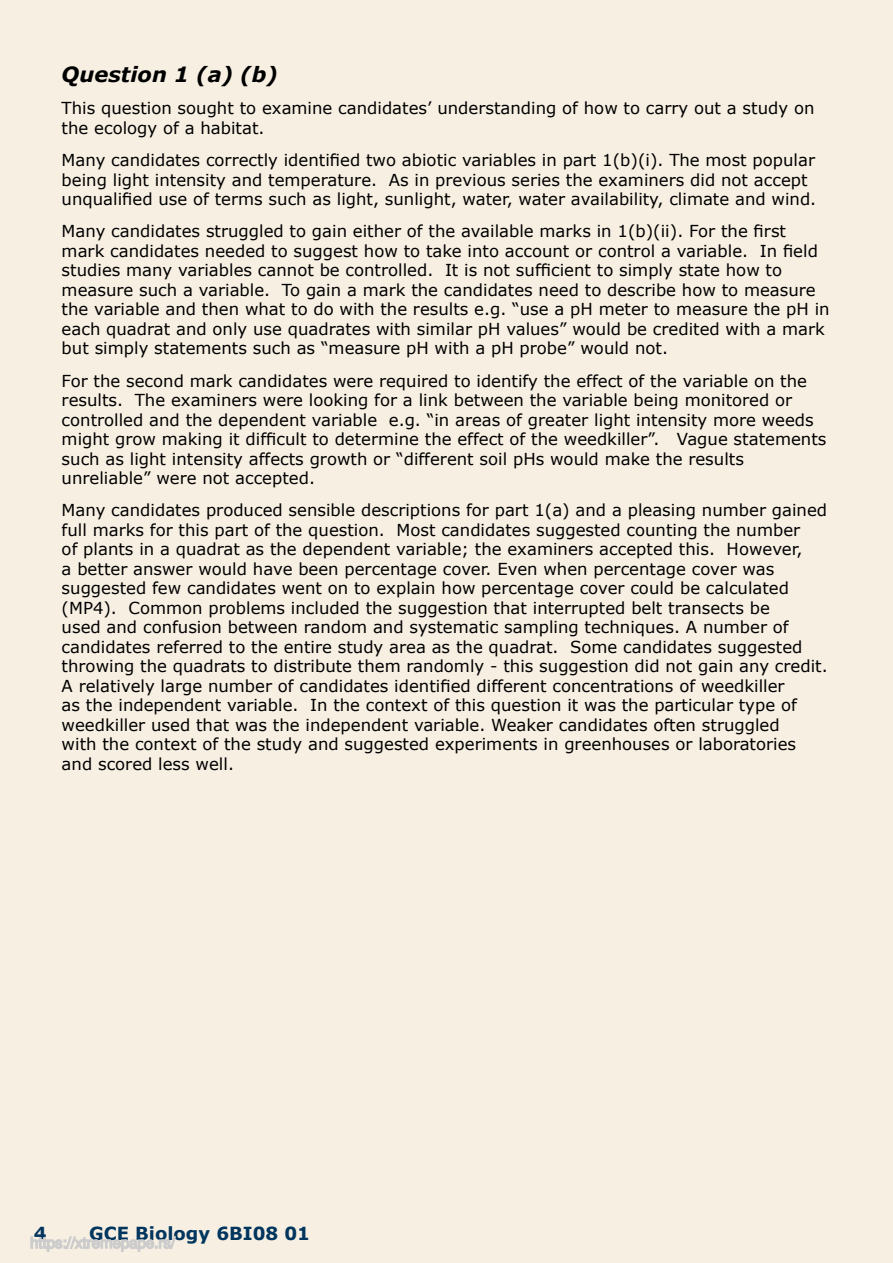
<style>
.page{position:relative;width:893px;height:1263px;background:#f7efe2}
.page>*{position:absolute;margin:0;border:0;box-sizing:border-box;transform-origin:0 0}
.t1{font:italic 700 21px "Verdana";color:#000}
.t2{font:700 18px "Verdana";color:#00355e}
.t3{font:16.5px/19.5px "Verdana";color:#000}
</style>
<div class="page">
<svg style="left:30px;top:1236px;width:146px;height:16px"></svg>
<p class="t1" style="left:62px;top:66px;width:218px">Question 1 (a) (b)</p>
<p class="t3" style="left:62px;top:98px;width:754px">This question sought to examine candidates’ understanding of how to carry out a study on the ecology of a habitat.</p>
<p class="t3" style="left:62px;top:150px;width:756px">Many candidates correctly identified two abiotic variables in part 1(b)(i). The most popular being light intensity and temperature. As in previous series the examiners did not accept unqualified use of terms such as light, sunlight, water, water availability, climate and wind.</p>
<p class="t3" style="left:62px;top:221px;width:769px">Many candidates struggled to gain either of the available marks in 1(b)(ii). For the first mark candidates needed to suggest how to take into account or control a variable. In field studies many variables cannot be controlled. It is not sufficient to simply state how to measure such a variable. To gain a mark the candidates need to describe how to measure the variable and then what to do with the results e.g. “use a pH meter to measure the pH in each quadrat and only use quadrates with similar pH values” would be credited with a mark but simply statements such as “measure pH with a pH probe” would not.</p>
<p class="t3" style="left:62px;top:370px;width:766px">For the second mark candidates were required to identify the effect of the variable on the results. The examiners were looking for a link between the variable being monitored or controlled and the dependent variable e.g. “in areas of greater light intensity more weeds might grow making it difficult to determine the effect of the weedkiller”. Vague statements such as light intensity affects growth or “different soil pHs would make the results unreliable” were not accepted.</p>
<p class="t3" style="left:62px;top:500px;width:768px">Many candidates produced sensible descriptions for part 1(a) and a pleasing number gained full marks for this part of the question. Most candidates suggested counting the number<br>of plants in a quadrat as the dependent variable; the examiners accepted this. However,<br>a better answer would have been percentage cover. Even when percentage cover was suggested few candidates went on to explain how percentage cover could be calculated (MP4). Common problems included the suggestion that interrupted belt transects be<br>used and confusion between random and systematic sampling techniques. A number of candidates referred to the entire study area as the quadrat. Some candidates suggested throwing the quadrats to distribute them randomly - this suggestion did not gain any credit.<br>A relatively large number of candidates identified different concentrations of weedkiller<br>as the independent variable. In the context of this question it was the particular type of weedkiller used that was the independent variable. Weaker candidates often struggled<br>with the context of the study and suggested experiments in greenhouses or laboratories and scored less well.</p>
<p class="t2" style="left:34px;top:1226px;width:14px">4</p>
<p class="t2" style="left:89px;top:1226px;width:222px">GCE Biology 6BI08 01</p>
</div>
